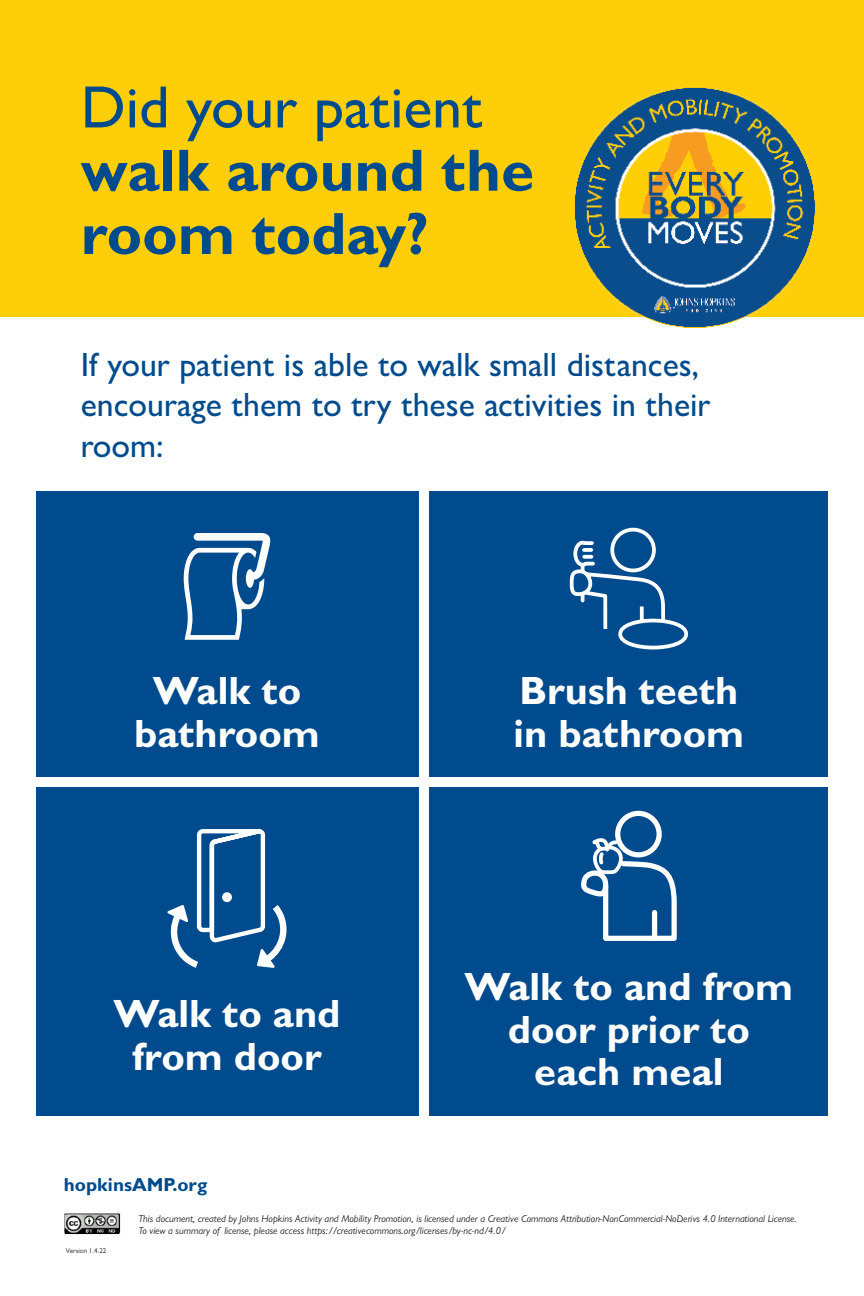
<style>
.page{position:relative;width:864px;height:1296px;background:#fff}
.page>*{position:absolute;margin:0;border:0;box-sizing:border-box;transform-origin:0 0}
.t1{font:700 59.95px/63.3px "Gill Sans MT Std";color:#004b8d}
.t2{font:700 39.65px/42.5px "Gill Sans MT Std";color:#fff;text-align:center}
.t3{font:500 33.75px/40.5px "Gill Sans MT Std";color:#004b8d}
.t4{font:700 18.85px "Gill Sans MT Std";color:#004b8d}
.t5{font:italic 10px/12.3px "Gill Sans MT Std";color:#231f20}
.t6{font:7.05px "Gill Sans MT Std";color:#231f20}
.s1{font-weight:500}
</style>
<div class="page">
<div style="left:0;top:0;width:864px;height:316px;background:#fece08"></div>
<img style="left:570px;top:86px;width:250px;height:242px">
<div style="left:430px;top:492px;width:398px;height:285px;background:#004b8d"></div>
<div style="left:36px;top:787px;width:382px;height:329px;background:#004b8d"></div>
<div style="left:430px;top:787px;width:398px;height:329px;background:#004b8d"></div>
<div style="left:36px;top:492px;width:382px;height:285px;background:#004b8d"></div>
<svg style="left:184px;top:533px;width:87px;height:107px"></svg>
<svg style="left:167px;top:829px;width:120px;height:139px"></svg>
<svg style="left:569px;top:527px;width:119px;height:123px"></svg>
<svg style="left:581px;top:810px;width:96px;height:131px"></svg>
<img style="left:64px;top:1213px;width:57px;height:22px">
<p class="t1" style="left:81px;top:74px;width:456px"><span class="s1">Did your patient </span>walk around the room today?</p>
<p class="t3" style="left:81px;top:344px;width:631px">If your patient is able to walk small distances, encourage them to try these activities in their room:</p>
<p class="t2" style="left:134px;top:669px;width:187px">Walk to bathroom</p>
<p class="t2" style="left:514px;top:669px;width:232px;text-align:left">Brush teeth in bathroom</p>
<p class="t2" style="left:113px;top:992px;width:229px">Walk to and from door</p>
<p class="t2" style="left:465px;top:965px;width:330px">Walk to and from door prior to each meal</p>
<p class="t4" style="left:64px;top:1173px;width:145px">hopkinsAMP.org</p>
<p class="t5" style="left:138px;top:1212px;width:660px">This document, created by Johns Hopkins Activity and Mobility Promotion, is licensed under a Creative Commons Attribution-NonCommercial-NoDerivs 4.0 International License.<br>To view a summary of license, please access https://creativecommons.org/licenses/by-nc-nd/4.0/</p>
<p class="t6" style="left:66px;top:1246px;width:42px">Version 1.4.22</p>
</div>
